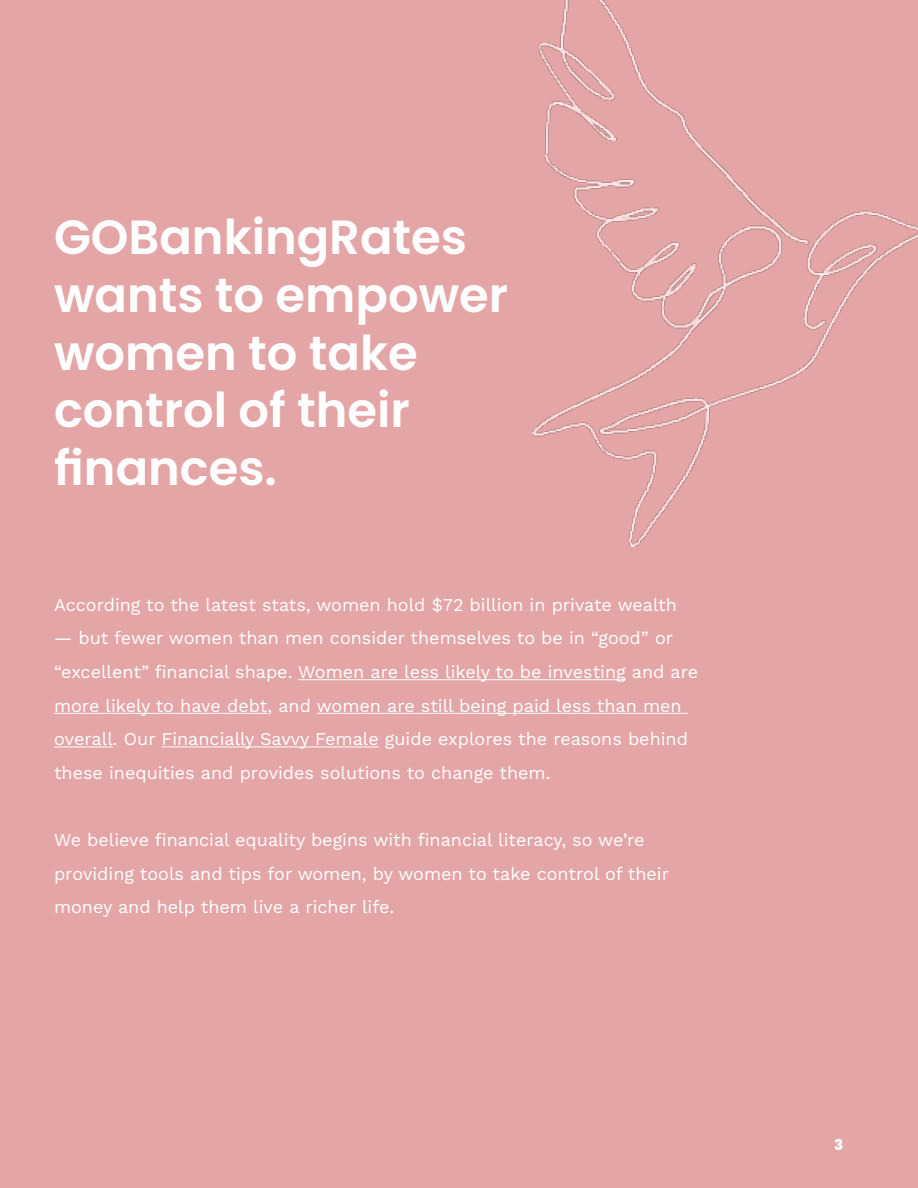
<style>
.page{position:relative;width:918px;height:1188px;background:#e4a5a6}
.page>*{position:absolute;margin:0;border:0;box-sizing:border-box;transform-origin:0 0}
.t1{font:600 48px/57.6px "Poppins";color:#fff}
.t2{font:18px/33.6px "Work Sans";color:#fff}
.t3{font:800 15px "Poppins";color:#fff}
</style>
<div class="page">
<hr style="left:298px;top:679px;width:328px;height:1px;background:#fff">
<hr style="left:54px;top:713px;width:213px;height:1px;background:#fff">
<hr style="left:317px;top:713px;width:371px;height:1px;background:#fff">
<hr style="left:54px;top:746px;width:59px;height:1px;background:#fff">
<hr style="left:161px;top:746px;width:218px;height:1px;background:#fff">
<img style="left:533px;top:0;width:385px;height:547px">
<h1 class="t1" style="left:54px;top:209px;width:456px">GOBankingRates wants to empower women to take control of their finances.</h1>
<p class="t2" style="left:54px;top:587px;width:624px">According to the latest stats, women hold $72 billion in private wealth</p>
<p class="t2" style="left:54px;top:621px;width:646px">— but fewer women than men consider themselves to be in “good” or “excellent” financial shape. Women are less likely to be investing and are more likely to have debt, and women are still being paid less than men overall. Our Financially Savvy Female guide explores the reasons behind these inequities and provides solutions to change them.</p>
<p class="t2" style="left:54px;top:822px;width:617px">We believe financial equality begins with financial literacy, so we’re providing tools and tips for women, by women to take control of their money and help them live a richer life.</p>
<p class="t3" style="left:834px;top:1136px;width:11px">3</p>
</div>
